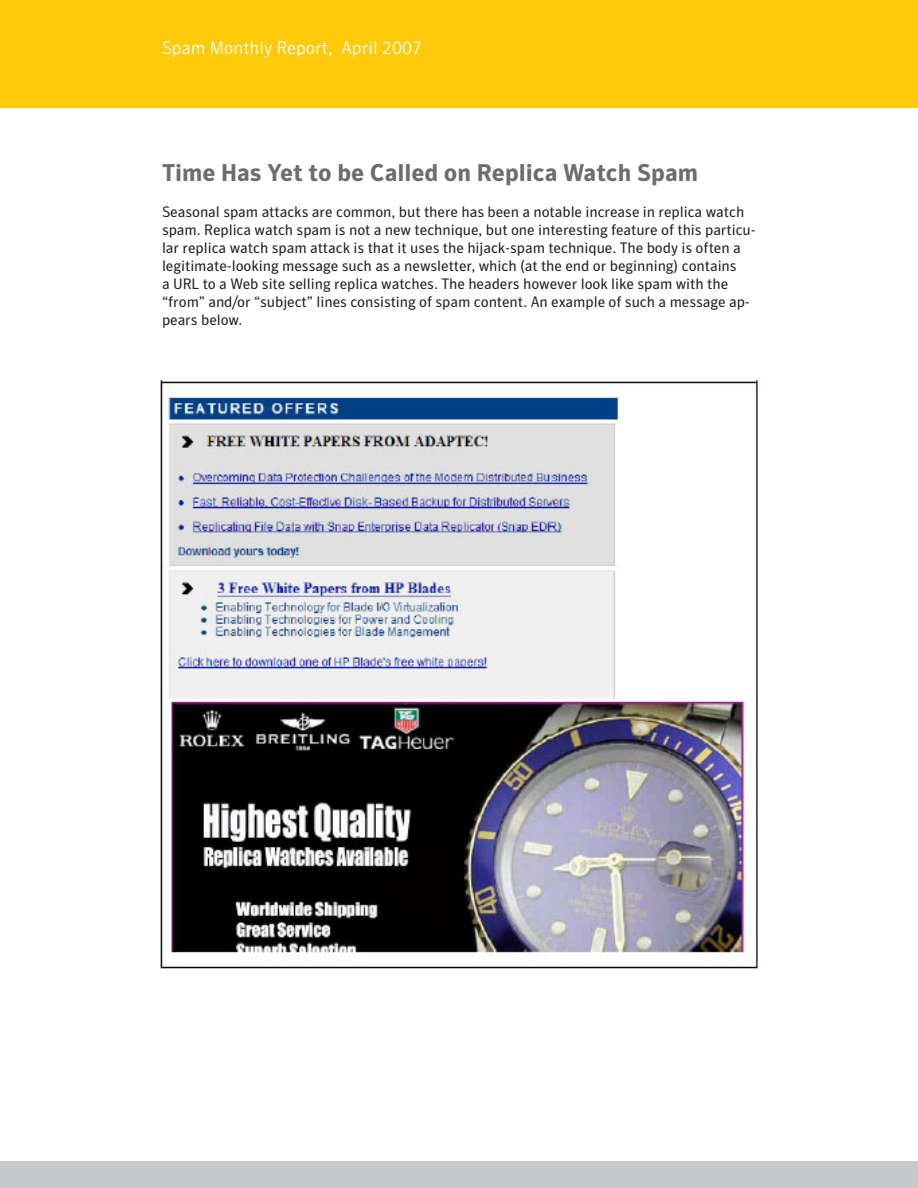
<style>
.page{position:relative;width:918px;height:1188px;background:#fff}
.page>*{position:absolute;margin:0;border:0;box-sizing:border-box;transform-origin:0 0}
.t1{font:700 24px "Symantec Sans";color:#6c6d70}
.t2{font:300 18px "Symantec Sans";color:#fff}
.t3{font:15px/18px "Symantec Sans";letter-spacing:-.005em;color:#231f20}
</style>
<div class="page">
<img style="left:160px;top:380px;width:598px;height:589px">
<div style="left:0;top:0;width:918px;height:108px;background:#feca0a"></div>
<div style="left:0;top:1161px;width:918px;height:27px;background:#c7c8ca"></div>
<p class="t2" style="left:162px;top:38px;width:262px">Spam Monthly Report, April 2007</p>
<p class="t1" style="left:162px;top:160px;width:538px">Time Has Yet to be Called on Replica Watch Spam</p>
<p class="t3" style="left:162px;top:203px;width:595px">Seasonal spam attacks are common, but there has been a notable increase in replica watch spam. Replica watch spam is not a new technique, but one interesting feature of this particu&shy;lar replica watch spam attack is that it uses the hijack-spam technique. The body is often a legitimate-looking message such as a newsletter, which (at the end or beginning) contains<br>a URL to a Web site selling replica watches. The headers however look like spam with the “from” and/or “subject” lines consisting of spam content. An example of such a message ap&shy;pears below.</p>
</div>
